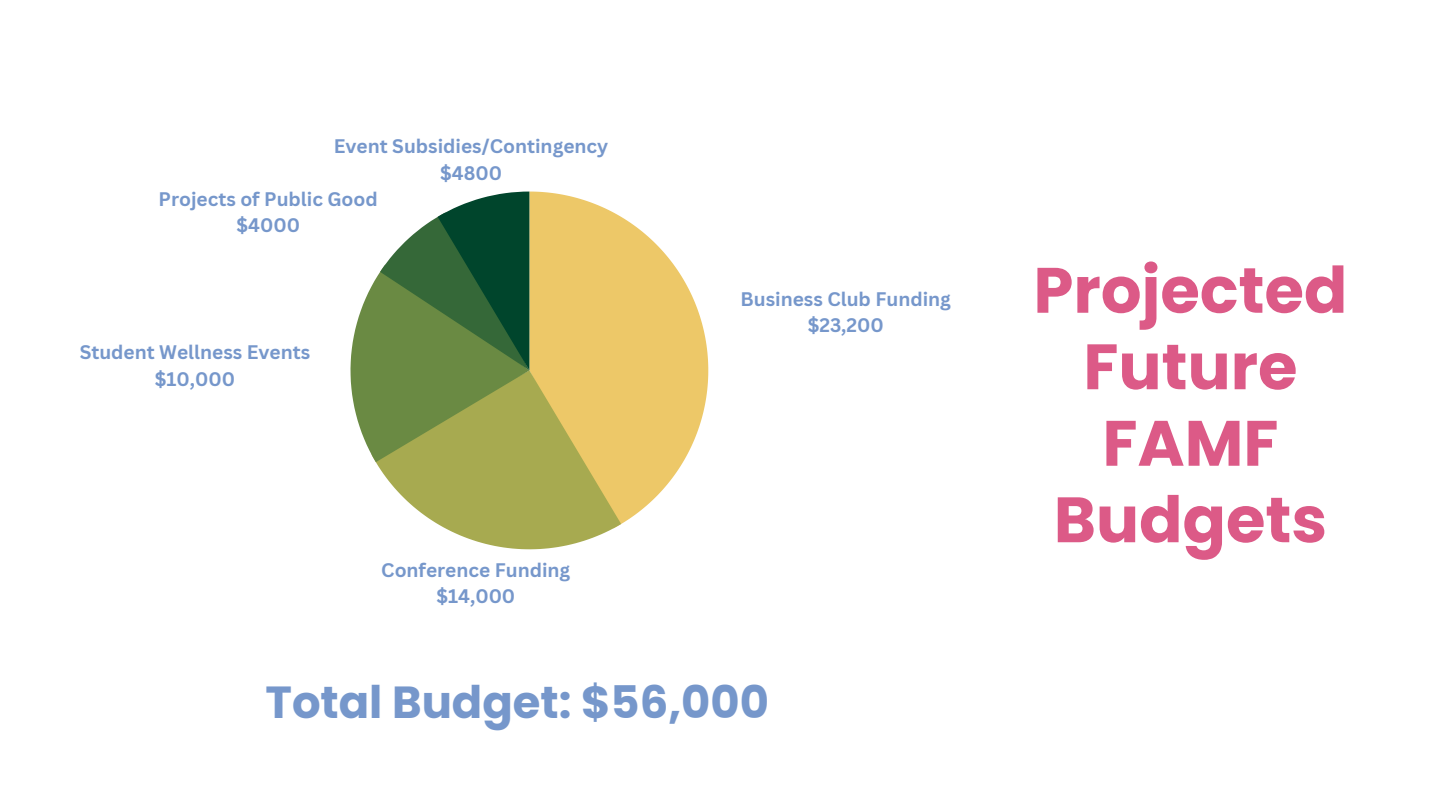
<style>
.page{position:relative;width:1440px;height:810px;background:#fff}
.page>*{position:absolute;margin:0;border:0;box-sizing:border-box;transform-origin:0 0}
.t1{font:700 64px/76.5px "Poppins";color:#dc5a87;text-align:center}
.t2{font:700 44.9px "Poppins";color:#7697cb}
.t3{font:700 19.1px/26.5px "Canva Sans";color:#7697cb;text-align:center}
</style>
<div class="page">
<svg style="left:621px;top:217px;width:87px;height:307px;fill:#edc868"></svg>
<svg style="left:351px;top:192px;width:270px;height:357px"></svg>
<p class="t3" style="left:334px;top:132px;width:276px">Event Subsidies/Contingency</p>
<p class="t3" style="left:440px;top:159px;width:63px">$4800</p>
<p class="t3" style="left:159px;top:185px;width:221px">Projects of Public Good</p>
<p class="t3" style="left:237px;top:212px;width:65px">$4000</p>
<p class="t3" style="left:80px;top:339px;width:232px">Student Wellness Events $10,000</p>
<p class="t3" style="left:381px;top:556px;width:191px">Conference Funding $14,000</p>
<p class="t3" style="left:741px;top:285px;width:212px">Business Club Funding $23,200</p>
<h2 class="t2" style="left:265px;top:671px;width:505px">Total Budget: $56,000</h2>
<h1 class="t1" style="left:1033px;top:252px;width:315px">Projected<br>Future<br>FAMF<br>Budgets</h1>
</div>
